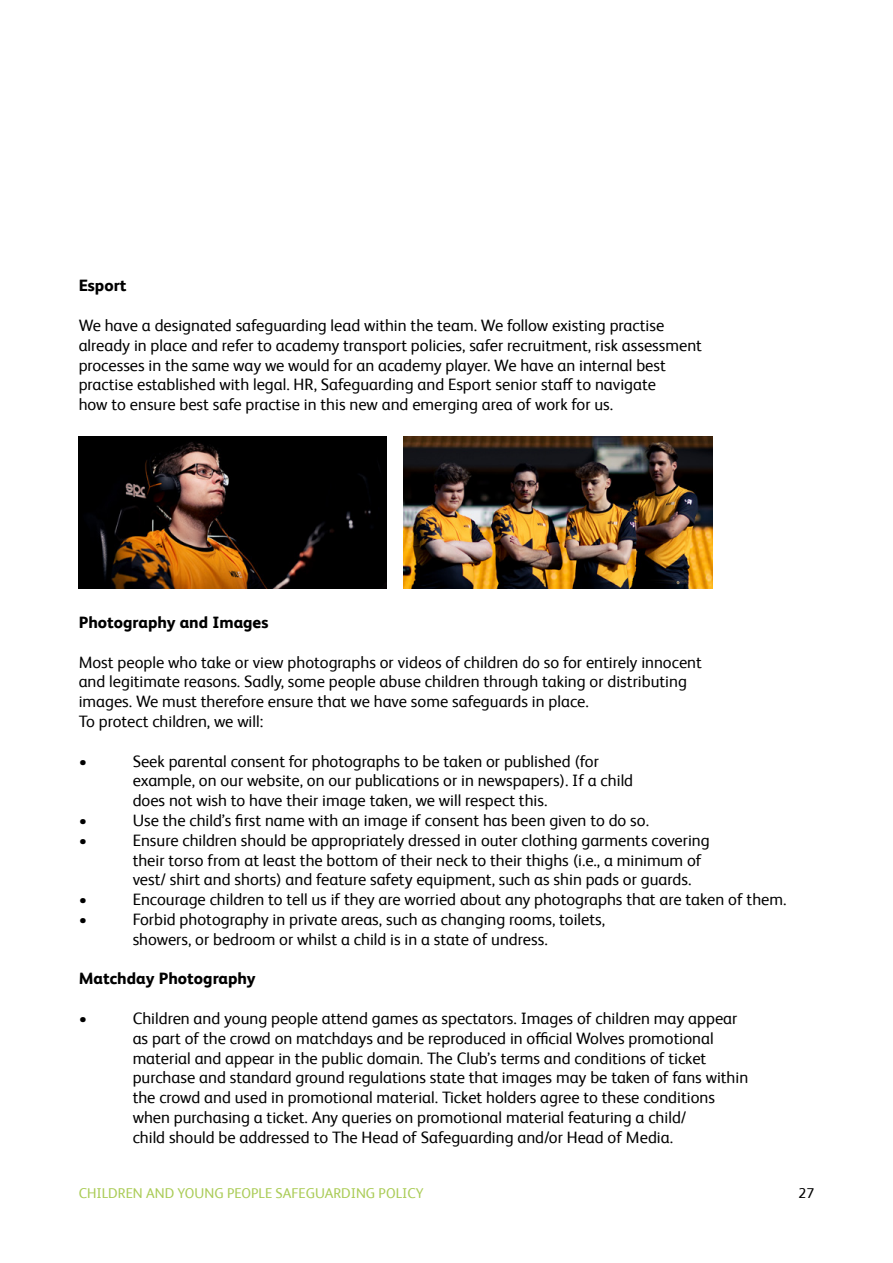
<style>
.page{position:relative;width:893px;height:1263px;background:#fff}
.page>*{position:absolute;margin:0;border:0;box-sizing:border-box;transform-origin:0 0}
.t1{font:16.5px/19.8px "FS Albert Pro";color:#000}
.t2{font:800 16.5px "FS Albert Pro";color:#000}
.t3{font:14.25px "FS Albert Pro";color:#abcc58}
.t4{font:14.25px "FS Albert Pro";color:#000}
</style>
<div class="page">
<img style="left:79px;top:437px;width:308px;height:152px">
<img style="left:404px;top:437px;width:308px;height:152px">
<p class="t2" style="left:79px;top:273px;width:49px">Esport</p>
<p class="t1" style="left:79px;top:314px;width:625px">We have a designated safeguarding lead within the team. We follow existing practise already in place and refer to academy transport policies, safer recruitment, risk assessment processes in the same way we would for an academy player. We have an internal best practise established with legal. HR, Safeguarding and Esport senior staff to navigate<br>how to ensure best safe practise in this new and emerging area of work for us.</p>
<p class="t2" style="left:79px;top:609px;width:191px">Photography and Images</p>
<p class="t1" style="left:79px;top:651px;width:625px">Most people who take or view photographs or videos of children do so for entirely innocent and legitimate reasons. Sadly, some people abuse children through taking or distributing images. We must therefore ensure that we have some safeguards in place.<br>To protect children, we will:</p>
<p class="t1" style="left:79px;top:750px;width:10px">•</p>
<p class="t1" style="left:133px;top:750px;width:502px">Seek parental consent for photographs to be taken or published (for example, on our website, on our publications or in newspapers). If a child does not wish to have their image taken, we will respect this.</p>
<p class="t1" style="left:79px;top:809px;width:10px">•</p>
<p class="t1" style="left:133px;top:809px;width:518px">Use the child’s first name with an image if consent has been given to do so.</p>
<p class="t1" style="left:79px;top:829px;width:10px">•</p>
<p class="t1" style="left:133px;top:829px;width:579px">Ensure children should be appropriately dressed in outer clothing garments covering their torso from at least the bottom of their neck to their thighs (i.e., a minimum of vest/ shirt and shorts) and feature safety equipment, such as shin pads or guards.</p>
<p class="t1" style="left:79px;top:888px;width:10px">•</p>
<p class="t1" style="left:133px;top:888px;width:655px">Encourage children to tell us if they are worried about any photographs that are taken of them.</p>
<p class="t1" style="left:79px;top:908px;width:10px">•</p>
<p class="t1" style="left:133px;top:908px;width:474px">Forbid photography in private areas, such as changing rooms, toilets, showers, or bedroom or whilst a child is in a state of undress.</p>
<p class="t2" style="left:79px;top:966px;width:179px">Matchday Photography</p>
<p class="t1" style="left:79px;top:1007px;width:10px">•</p>
<p class="t1" style="left:133px;top:1007px;width:617px">Children and young people attend games as spectators. Images of children may appear as part of the crowd on matchdays and be reproduced in official Wolves promotional material and appear in the public domain. The Club’s terms and conditions of ticket purchase and standard ground regulations state that images may be taken of fans within the crowd and used in promotional material. Ticket holders agree to these conditions when purchasing a ticket. Any queries on promotional material featuring a child/<br>child should be addressed to The Head of Safeguarding and/or Head of Media.</p>
<p class="t3" style="left:79px;top:1183px;width:347px">CHILDREN AND YOUNG PEOPLE SAFEGUARDING POLICY</p>
<p class="t4" style="left:799px;top:1183px;width:17px">27</p>
</div>
